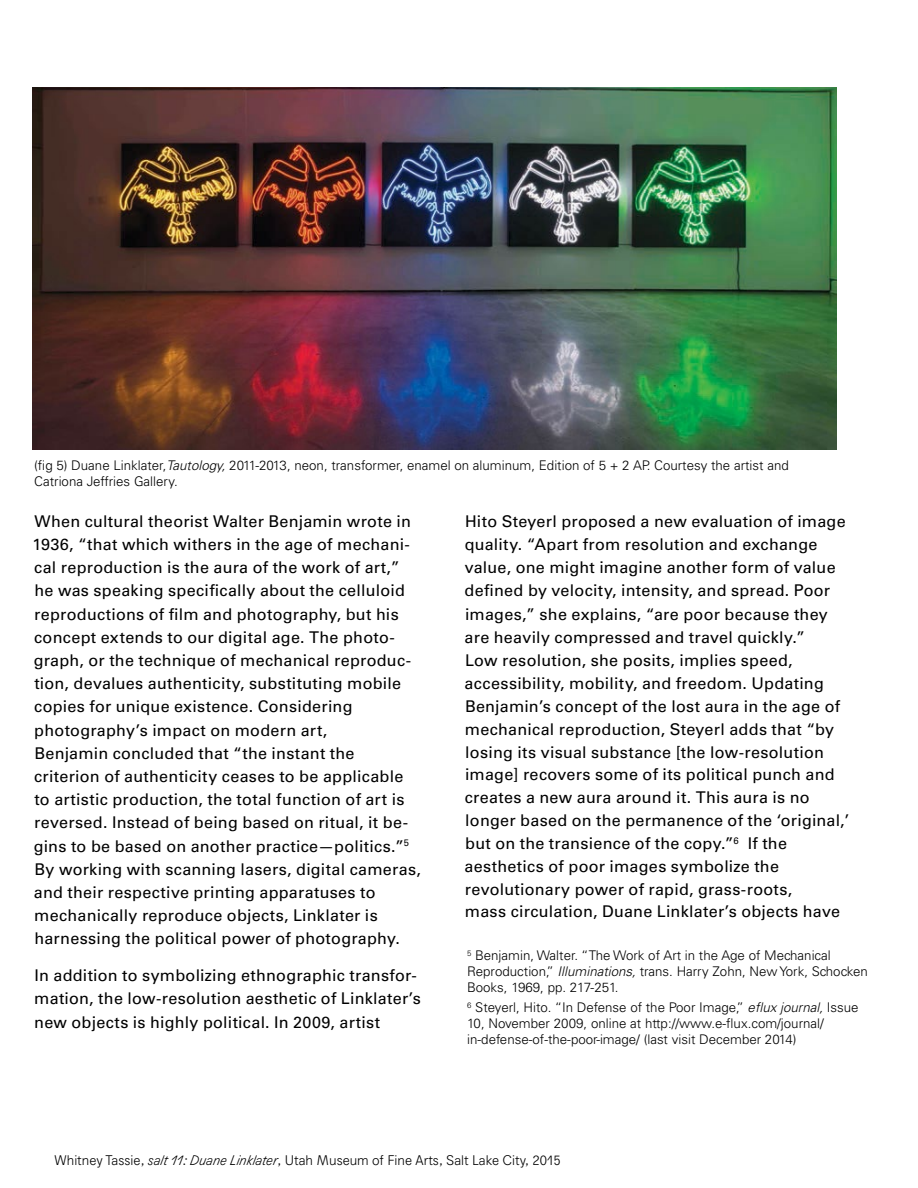
<style>
.page{position:relative;width:918px;height:1188px;background:#fff}
.page>*{position:absolute;margin:0;border:0;box-sizing:border-box;transform-origin:0 0}
.t1{font:16.2px/23.2px "Univers LT Std";letter-spacing:.015em;color:#000}
.t2{font:300 13.5px "Agipo";color:#000}
.t3{font:300 13.35px/16px "Univers LT Std";color:#000}
.s1{font-style:italic}
</style>
<div class="page">
<img style="left:33px;top:87px;width:803px;height:362px">
<p class="t3" style="left:34px;top:457px;width:756px">(fig 5) Duane Linklater,<span class="s1">Tautology,</span> 2011-2013, neon, transformer, enamel on aluminum, Edition of 5 + 2 AP. Courtesy the artist and<br>Catriona Jeffries Gallery.</p>
<p class="t1" style="left:33px;top:509px;width:390px">When cultural theorist Walter Benjamin wrote in 1936, “that which withers in the age of mechani&shy;cal reproduction is the aura of the work of art,” he was speaking specifically about the celluloid reproductions of film and photography, but his concept extends to our digital age. The photo&shy;graph, or the technique of mechanical reproduc&shy;tion, devalues authenticity, substituting mobile copies for unique existence. Considering photography’s impact on modern art,<br>Benjamin concluded that “the instant the criterion of authenticity ceases to be applicable to artistic production, the total function of art is reversed. Instead of being based on ritual, it be&shy;gins to be based on another practice—politics.”<sup>5<br></sup>By working with scanning lasers, digital cameras, and their respective printing apparatuses to mechanically reproduce objects, Linklater is harnessing the political power of photography.</p>
<p class="t1" style="left:34px;top:964px;width:388px">In addition to symbolizing ethnographic transfor&shy;mation, the low-resolution aesthetic of Linklater’s new objects is highly political. In 2009, artist</p>
<p class="t1" style="left:465px;top:510px;width:386px">Hito Steyerl proposed a new evaluation of image quality. “Apart from resolution and exchange value, one might imagine another form of value defined by velocity, intensity, and spread. Poor images,” she explains, “are poor because they are heavily compressed and travel quickly.”<br>Low resolution, she posits, implies speed, accessibility, mobility, and freedom. Updating Benjamin’s concept of the lost aura in the age of mechanical reproduction, Steyerl adds that “by losing its visual substance [the low-resolution image] recovers some of its political punch and creates a new aura around it. This aura is no longer based on the permanence of the ‘original,’ but on the transience of the copy.”<sup>6</sup> If the aesthetics of poor images symbolize the revolutionary power of rapid, grass-roots,<br>mass circulation, Duane Linklater’s objects have</p>
<p class="t3" style="left:467px;top:947px;width:402px"><sup>5</sup> Benjamin, Walter. “The Work of Art in the Age of Mechanical<br>Reproduction,” <span class="s1">Illuminations,</span> trans. Harry Zohn, New York, Schocken<br>Books, 1969, pp. 217-251.</p>
<p class="t3" style="left:467px;top:999px;width:393px"><sup>6</sup> Steyerl, Hito. “In Defense of the Poor Image,” <span class="s1">eflux journal,</span> Issue<br>10, November 2009, online at http://www.e-flux.com/journal/ in-defense-of-the-poor-image/ (last visit December 2014)</p>
<p class="t2" style="left:54px;top:1150px;width:508px">Whitney Tassie, <span class="s1">salt 11: Duane Linklater</span>, Utah Museum of Fine Arts, Salt Lake City, 2015</p>
</div>
